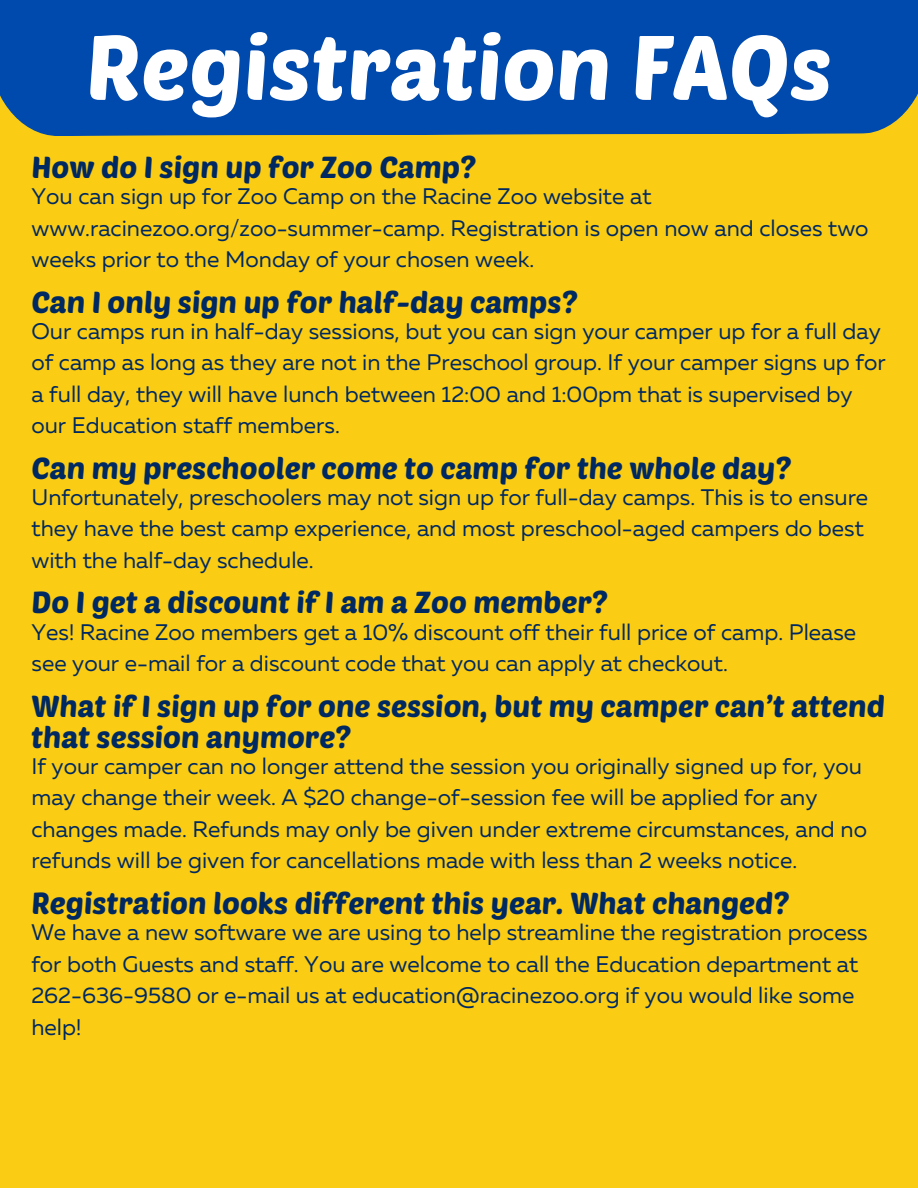
<style>
.page{position:relative;width:918px;height:1188px;background:#fbcc14}
.page>*{position:absolute;margin:0;border:0;box-sizing:border-box;transform-origin:0 0}
.t1{font:90px "Poetsen One";color:#fff}
.t2{font:30px/31.5px "Poetsen One";color:#002961}
.t3{font:22.5px/31.5px "Muller";color:#002961}
</style>
<div class="page">
<div style="left:0;top:0;width:918px;height:136px;background:#004aad"></div>
<h1 class="t1" style="left:86px;top:10px;width:748px">Registration FAQs</h1>
<h2 class="t2" style="left:31px;top:150px;width:446px">How do I sign up for Zoo Camp?</h2>
<p class="t3" style="left:31px;top:183px;width:839px">You can sign up for Zoo Camp on the Racine Zoo website at www.racinezoo.org/zoo-summer-camp. Registration is open now and closes two weeks prior to the Monday of your chosen week.</p>
<h2 class="t2" style="left:31px;top:285px;width:548px">Can I only sign up for half-day camps?</h2>
<p class="t3" style="left:31px;top:317px;width:856px">Our camps run in half-day sessions, but you can sign your camper up for a full day of camp as long as they are not in the Preschool group. If your camper signs up for a full day, they will have lunch between 12:00 and 1:00pm that is supervised by our Education staff members.</p>
<h2 class="t2" style="left:31px;top:451px;width:761px">Can my preschooler come to camp for the whole day?</h2>
<p class="t3" style="left:31px;top:483px;width:838px">Unfortunately, preschoolers may not sign up for full-day camps. This is to ensure they have the best camp experience, and most preschool-aged campers do best with the half-day schedule.</p>
<h2 class="t2" style="left:31px;top:586px;width:578px">Do I get a discount if I am a Zoo member?</h2>
<p class="t3" style="left:32px;top:618px;width:826px">Yes! Racine Zoo members get a 10% discount off their full price of camp. Please see your e-mail for a discount code that you can apply at checkout.</p>
<h2 class="t2" style="left:31px;top:689px;width:855px">What if I sign up for one session, but my camper can’t attend that session anymore?</h2>
<p class="t3" style="left:31px;top:752px;width:837px">If your camper can no longer attend the session you originally signed up for, you may change their week. A $20 change-of-session fee will be applied for any changes made. Refunds may only be given under extreme circumstances, and no refunds will be given for cancellations made with less than 2 weeks notice.</p>
<h2 class="t2" style="left:31px;top:886px;width:759px">Registration looks different this year. What changed?</h2>
<p class="t3" style="left:31px;top:918px;width:838px">We have a new software we are using to help streamline the registration process for both Guests and staff. You are welcome to call the Education department at 262-636-9580 or e-mail us at education@racinezoo.org if you would like some help!</p>
</div>
